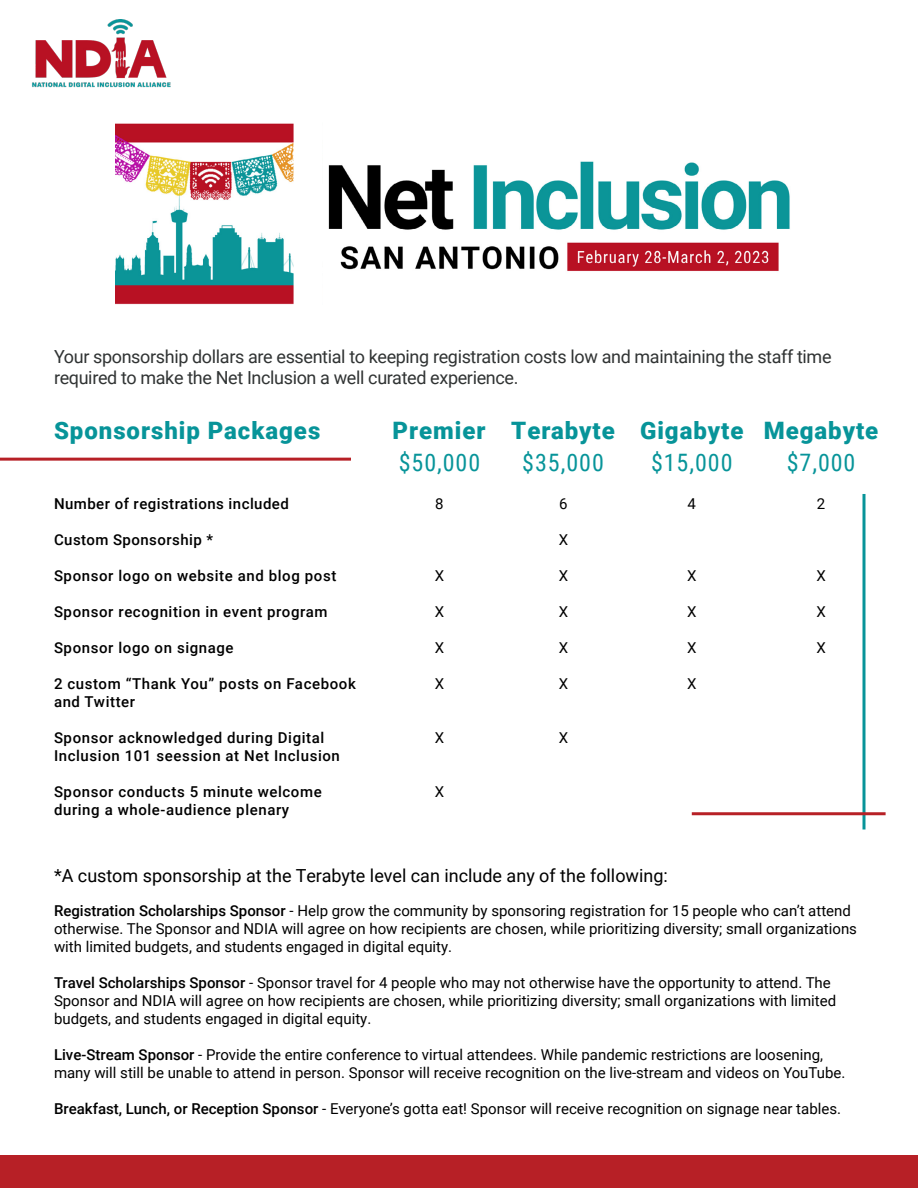
<style>
.page{position:relative;width:918px;height:1188px;background:#fff}
.page>*{position:absolute;margin:0;border:0;box-sizing:border-box;transform-origin:0 0}
.t1{font:900 24px "Roboto";letter-spacing:.04em;color:#079499}
.t2{font:24px "Roboto Condensed";letter-spacing:.04em;color:#079499}
.t3{font:18px/21.6px "Roboto";letter-spacing:-.02em;color:#303333}
.t4{font:18px "Roboto";color:#000}
.t5{font:15px/18px "Roboto";color:#000}
.t6{font:500 15px/18px "Roboto";letter-spacing:.04em;color:#000}
.s1{font-weight:500}
</style>
<div class="page">
<div style="left:0;top:1155px;width:918px;height:33px;background:#b72026"></div>
<img style="left:32px;top:19px;width:139px;height:69px">
<hr style="left:0;top:458px;width:351px;height:3px;background:#b72026">
<svg style="left:862px;top:494px;width:4px;height:336px"></svg>
<img style="left:115px;top:123px;width:179px;height:182px">
<img style="left:328px;top:161px;width:462px;height:110px">
<hr style="left:692px;top:812px;width:194px;height:3px;background:#b72026">
<p class="t3" style="left:54px;top:345px;width:779px">Your sponsorship dollars are essential to keeping registration costs low and maintaining the staff time required to make the Net Inclusion a well curated experience.</p>
<h1 class="t1" style="left:54px;top:414px;width:268px">Sponsorship Packages</h1>
<h1 class="t1" style="left:393px;top:414px;width:352px">Premier Terabyte Gigabyte</h1>
<h1 class="t1" style="left:764px;top:414px;width:116px">Megabyte</h1>
<p class="t6" style="left:54px;top:494px;width:236px">Number of registrations included</p>
<p class="t6" style="left:54px;top:530px;width:161px">Custom Sponsorship *</p>
<p class="t6" style="left:54px;top:566px;width:284px">Sponsor logo on website and blog post</p>
<p class="t6" style="left:54px;top:602px;width:275px">Sponsor recognition in event program</p>
<p class="t6" style="left:54px;top:638px;width:181px">Sponsor logo on signage</p>
<p class="t6" style="left:54px;top:674px;width:303px">2 custom “Thank You” posts on Facebook and Twitter</p>
<p class="t6" style="left:54px;top:728px;width:287px">Sponsor acknowledged during Digital<br>Inclusion 101 seession at Net Inclusion</p>
<p class="t6" style="left:54px;top:782px;width:269px">Sponsor conducts 5 minute welcome during a whole-audience plenary</p>
<h1 class="t2" style="left:399px;top:446px;width:83px">$50,000</h1>
<h1 class="t2" style="left:522px;top:446px;width:83px">$35,000</h1>
<h1 class="t2" style="left:651px;top:446px;width:83px">$15,000</h1>
<p class="t5" style="left:435px;top:494px;width:10px">8</p>
<p class="t5" style="left:435px;top:566px;width:11px">X</p>
<p class="t5" style="left:435px;top:602px;width:11px">X</p>
<p class="t5" style="left:435px;top:638px;width:11px">X</p>
<p class="t5" style="left:435px;top:674px;width:11px">X</p>
<p class="t5" style="left:559px;top:494px;width:10px">6</p>
<p class="t5" style="left:559px;top:530px;width:11px">X</p>
<p class="t5" style="left:559px;top:566px;width:11px">X</p>
<p class="t5" style="left:559px;top:602px;width:11px">X</p>
<p class="t5" style="left:559px;top:638px;width:11px">X</p>
<p class="t5" style="left:559px;top:674px;width:11px">X</p>
<p class="t5" style="left:688px;top:494px;width:10px">4</p>
<p class="t5" style="left:687px;top:566px;width:11px">X</p>
<p class="t5" style="left:687px;top:602px;width:11px">X</p>
<p class="t5" style="left:687px;top:638px;width:11px">X</p>
<p class="t5" style="left:687px;top:674px;width:11px">X</p>
<p class="t5" style="left:435px;top:728px;width:11px">X</p>
<p class="t5" style="left:559px;top:728px;width:11px">X</p>
<p class="t5" style="left:435px;top:782px;width:11px">X</p>
<p class="t4" style="left:54px;top:863px;width:615px">*A custom sponsorship at the Terabyte level can include any of the following:</p>
<h1 class="t2" style="left:787px;top:446px;width:70px">$7,000</h1>
<p class="t5" style="left:817px;top:494px;width:10px">2</p>
<p class="t5" style="left:816px;top:566px;width:11px">X</p>
<p class="t5" style="left:816px;top:602px;width:11px">X</p>
<p class="t5" style="left:816px;top:638px;width:11px">X</p>
<p class="t5" style="left:54px;top:901px;width:805px"><span class="s1">Registration Scholarships Sponsor</span> - Help grow the community by sponsoring registration for 15 people who can’t attend otherwise. The Sponsor and NDIA will agree on how recipients are chosen, while prioritizing diversity; small organizations with limited budgets, and students engaged in digital equity.</p>
<p class="t5" style="left:54px;top:973px;width:784px"><span class="s1">Travel Scholarships Sponsor</span> - Sponsor travel for 4 people who may not otherwise have the opportunity to attend. The<br>Sponsor and NDIA will agree on how recipients are chosen, while prioritizing diversity; small organizations with limited budgets, and students engaged in digital equity.</p>
<p class="t5" style="left:54px;top:1045px;width:793px"><span class="s1">Live-Stream Sponsor</span> - Provide the entire conference to virtual attendees. While pandemic restrictions are loosening, many will still be unable to attend in person. Sponsor will receive recognition on the live-stream and videos on YouTube.</p>
<p class="t5" style="left:54px;top:1099px;width:789px"><span class="s1">Breakfast, Lunch, or Reception Sponsor</span> - Everyone’s gotta eat! Sponsor will receive recognition on signage near tables.</p>
</div>
